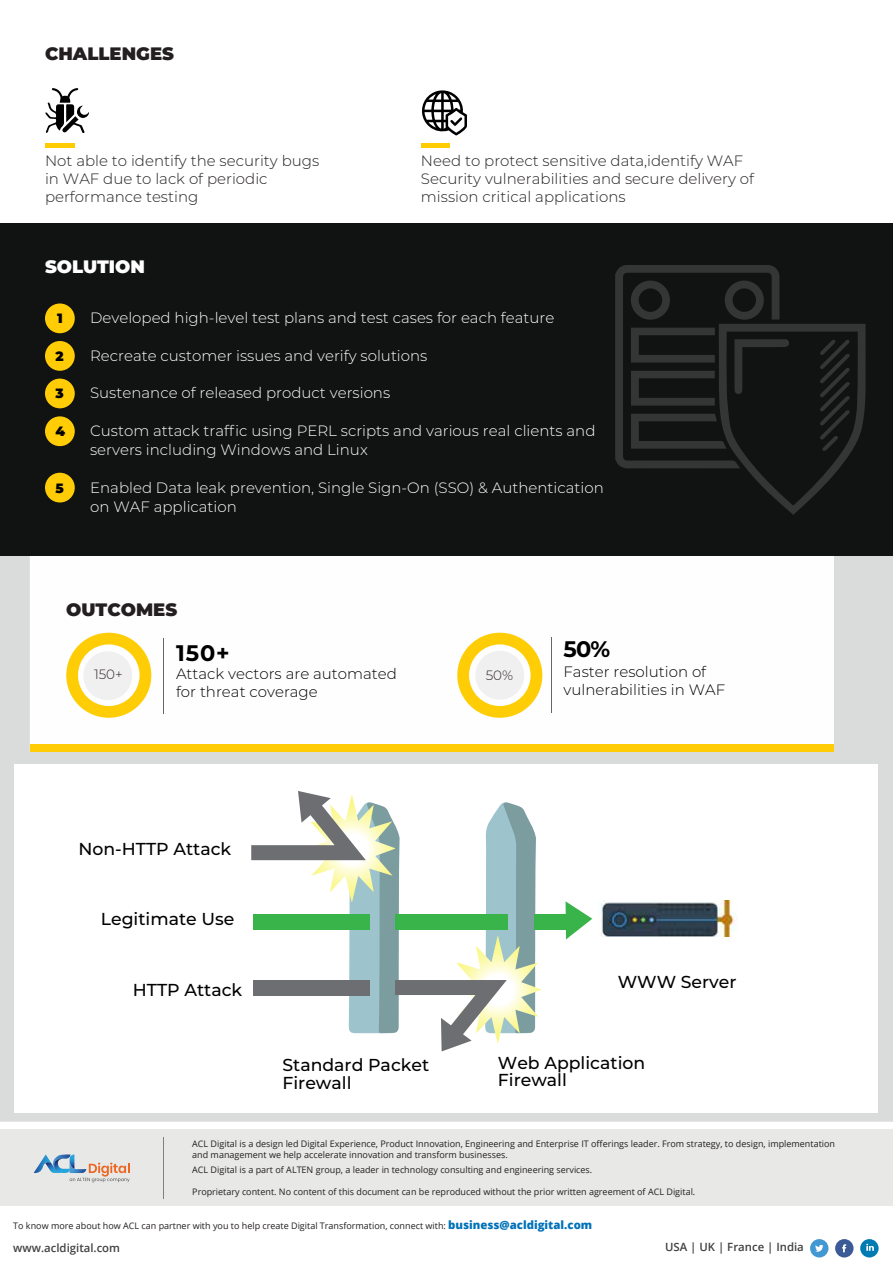
<style>
.page{position:relative;width:893px;height:1263px;background:#fff}
.page>*{position:absolute;margin:0;border:0;box-sizing:border-box;transform-origin:0 0}
.t1{font:700 22.5px "Montserrat";color:#000}
.t2{font:900 18px "Montserrat";color:#231f20}
.t3{font:900 18px "Montserrat";color:#fff}
.t4{font:500 17.25px/17.2px "Montserrat";color:#000}
.t5{font:300 15px/19.5px "Montserrat";color:#fff}
.t6{font:300 15px/18px "Montserrat";color:#231f20}
.t7{font:300 15px/18px "Montserrat";color:#000}
.t8{font:300 13.5px "Montserrat";color:#31262c}
.t9{font:900 13.5px "Montserrat";color:#000}
.t10{font:600 11.4px "Open Sans";color:#404041}
.t11{font:9px/10.8px "Open Sans";color:#231f20}
.s1{font-weight:800;font-size:11.4px;color:#0071b9}
</style>
<div class="page">
<div style="left:0;top:556px;width:893px;height:566px;background:#dadbdb"></div>
<div style="left:0;top:224px;width:893px;height:332px;background:#111212"></div>
<div style="left:860px;top:1239px;width:19px;height:18px;background:#017bb3;border-radius:50%"></div>
<svg style="left:866px;top:1244px;width:8px;height:7px"></svg>
<div style="left:810px;top:1239px;width:18px;height:18px;background:#4298d3;border-radius:50%"></div>
<div style="left:835px;top:1239px;width:18px;height:18px;background:#3b5a96;border-radius:50%"></div>
<svg style="left:815px;top:1245px;width:8px;height:7px"></svg>
<svg style="left:842px;top:1244px;width:4px;height:8px"></svg>
<div style="left:0;top:1129px;width:893px;height:77px;background:#e8e8e7"></div>
<hr style="left:163px;top:1137px;width:1px;height:62px;background:#808082">
<svg style="left:34px;top:1154px;width:96px;height:28px"></svg>
<hr style="left:45px;top:143px;width:29px;height:4px;background:#ffcc03">
<hr style="left:421px;top:143px;width:28px;height:4px;background:#ffcc03">
<div style="left:30px;top:556px;width:803px;height:195px;background:#fefefe"></div>
<div style="left:30px;top:744px;width:803px;height:7px;background:#ffcc05"></div>
<hr style="left:551px;top:638px;width:1px;height:75px;background:#666">
<svg style="left:457px;top:633px;width:85px;height:85px"></svg>
<hr style="left:163px;top:638px;width:1px;height:75px;background:#666">
<svg style="left:66px;top:633px;width:85px;height:85px"></svg>
<div style="left:45px;top:303px;width:30px;height:30px;background:#ffcc05;border-radius:50%"></div>
<div style="left:45px;top:379px;width:30px;height:29px;background:#ffcc05;border-radius:50%"></div>
<div style="left:45px;top:416px;width:30px;height:30px;background:#ffcc05;border-radius:50%"></div>
<div style="left:45px;top:473px;width:30px;height:29px;background:#ffcc05;border-radius:50%"></div>
<div style="left:45px;top:341px;width:30px;height:30px;background:#ffcc05;border-radius:50%"></div>
<svg style="left:45px;top:88px;width:44px;height:45px"></svg>
<svg style="left:422px;top:90px;width:45px;height:45px"></svg>
<svg style="left:615px;top:265px;width:251px;height:250px"></svg>
<div style="left:15px;top:764px;width:863px;height:349px;background:#fff"></div>
<div style="left:534px;top:915px;width:39px;height:15px;background:#39b44a"></div>
<svg style="left:251px;top:791px;width:290px;height:260px"></svg>
<svg style="left:566px;top:901px;width:26px;height:38px"></svg>
<img style="left:600px;top:900px;width:138px;height:36px">
<h2 class="t2" style="left:45px;top:40px;width:130px">CHALLENGES</h2>
<h3 class="t6" style="left:45px;top:151px;width:276px">Not able to identify the security bugs in WAF due to lack of periodic performance testing</h3>
<h3 class="t6" style="left:421px;top:151px;width:335px">Need to protect sensitive data,identify WAF<br>Security vulnerabilities and secure delivery of mission critical applications</h3>
<h2 class="t3" style="left:45px;top:253px;width:101px">SOLUTION</h2>
<h3 class="t9" style="left:57px;top:308px;width:7px">1</h3>
<h3 class="t9" style="left:56px;top:346px;width:10px">2</h3>
<h3 class="t9" style="left:56px;top:383px;width:10px">3</h3>
<h3 class="t9" style="left:56px;top:421px;width:11px">4</h3>
<h3 class="t9" style="left:56px;top:478px;width:10px">5</h3>
<h3 class="t5" style="left:90px;top:308px;width:466px">Developed high-level test plans and test cases for each feature</h3>
<h3 class="t5" style="left:90px;top:345px;width:339px">Recreate customer issues and verify solutions</h3>
<h3 class="t5" style="left:90px;top:383px;width:302px">Sustenance of released product versions</h3>
<h3 class="t5" style="left:90px;top:420px;width:507px">Custom attack traffic using PERL scripts and various real clients and servers including Windows and Linux</h3>
<h3 class="t5" style="left:90px;top:477px;width:515px">Enabled Data leak prevention, Single Sign-On (SSO) &amp; Authentication on WAF application</h3>
<h2 class="t2" style="left:66px;top:596px;width:112px">OUTCOMES</h2>
<h3 class="t8" style="left:94px;top:665px;width:30px">150+</h3>
<h1 class="t1" style="left:176px;top:637px;width:55px">150+</h1>
<h3 class="t7" style="left:176px;top:664px;width:222px">Attack vectors are automated for threat coverage</h3>
<h3 class="t4" style="left:78px;top:840px;width:154px">Non-HTTP Attack</h3>
<h3 class="t4" style="left:101px;top:909px;width:135px">Legitimate Use</h3>
<h3 class="t4" style="left:133px;top:980px;width:111px">HTTP Attack</h3>
<h3 class="t8" style="left:486px;top:666px;width:29px">50%</h3>
<h1 class="t1" style="left:563px;top:633px;width:48px">50%</h1>
<h3 class="t7" style="left:563px;top:662px;width:163px">Faster resolution of vulnerabilities in WAF</h3>
<h3 class="t4" style="left:618px;top:972px;width:120px">WWW Server</h3>
<h3 class="t4" style="left:282px;top:1056px;width:148px">Standard Packet<br>Firewall</h3>
<h3 class="t4" style="left:498px;top:1053px;width:149px">Web Application<br>Firewall</h3>
<p class="t11" style="left:192px;top:1138px;width:644px">ACL Digital is a design led Digital Experience, Product Innovation, Engineering and Enterprise IT offerings leader. From strategy, to design, implementation and management we help accelerate innovation and transform businesses.</p>
<p class="t11" style="left:192px;top:1164px;width:401px">ACL Digital is a part of ALTEN group, a leader in technology consulting and engineering services.</p>
<p class="t11" style="left:192px;top:1186px;width:505px">Proprietary content. No content of this document can be reproduced without the prior written agreement of ACL Digital.</p>
<p class="t11" style="left:13px;top:1220px;width:580px">To know more about how ACL can partner with you to help create Digital Transformation, connect with: <span class="s1">business@acldigital.com</span></p>
<p class="t10" style="left:13px;top:1240px;width:108px">www.acldigital.com</p>
<p class="t10" style="left:665px;top:1239px;width:140px">USA | UK | France | India</p>
</div>
